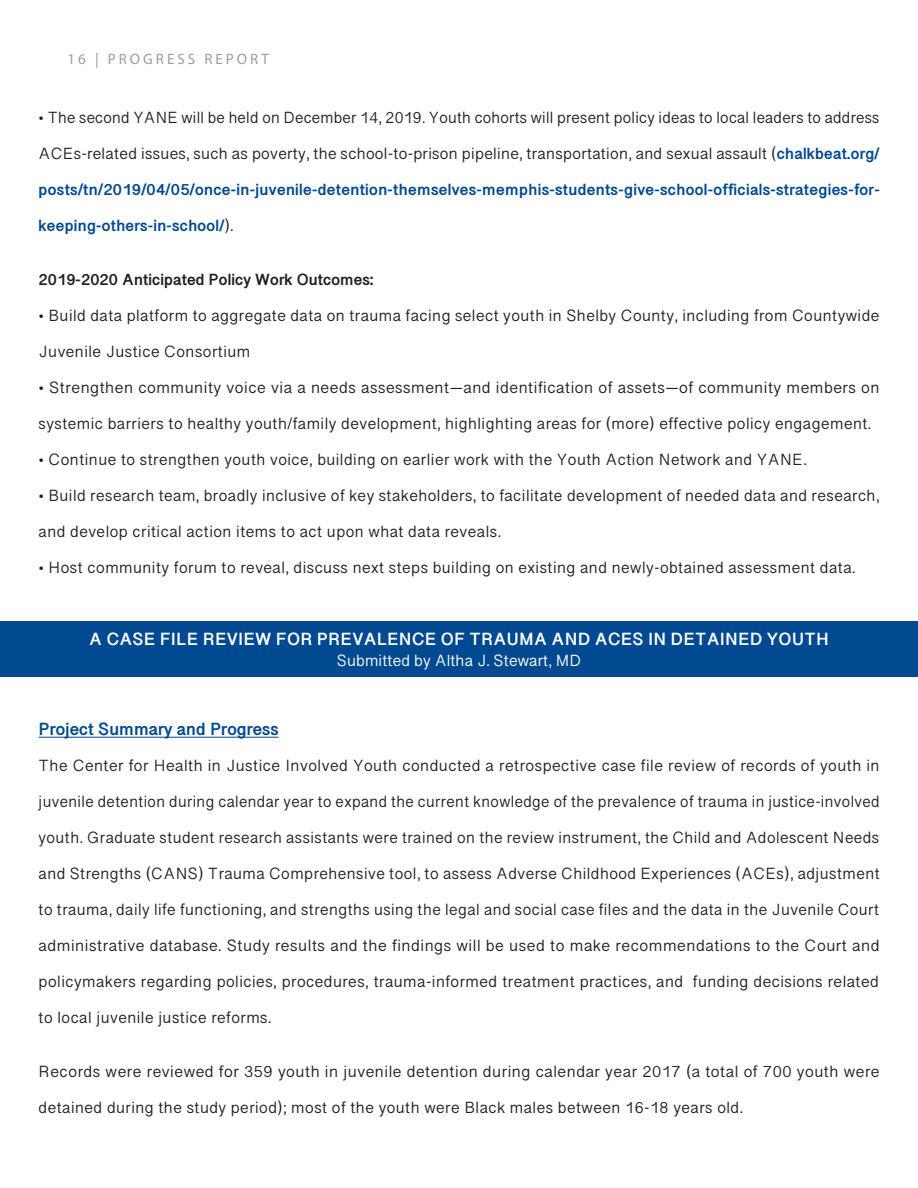
<style>
.page{position:relative;width:918px;height:1188px;background:#fff}
.page>*{position:absolute;margin:0;border:0;box-sizing:border-box;transform-origin:0 0}
.t1{font:700 18px "Myanmar Sangam MN";letter-spacing:.01em;color:#fff}
.t2{font:700 18px "Myanmar Sangam MN";letter-spacing:.01em;color:#014990}
.t3{font:16.5px/36px "Myanmar Sangam MN";letter-spacing:.03em;color:#231f20}
.t4{font:700 16.5px "Myanmar Sangam MN";letter-spacing:.01em;color:#231f20}
.t5{font:16.5px "Myanmar Sangam MN";letter-spacing:.01em;color:#fff}
.t6{font:15px "Myriad Pro";letter-spacing:.2em;color:#9a9c9e}
.s1{font-weight:700;color:#014990}
</style>
<div class="page">
<hr style="left:39px;top:737px;width:240px;height:1px;background:#014990">
<div style="left:0;top:621px;width:918px;height:55px;background:#014990"></div>
<p class="t6" style="left:68px;top:49px;width:203px">16 | PROGRESS REPORT</p>
<p class="t3" style="left:39px;top:99px;width:843px;text-align:justify">• The second YANE will be held on December 14, 2019. Youth cohorts will present policy ideas to local leaders to address ACEs-related issues, such as poverty, the school-to-prison pipeline, transportation, and sexual assault (<span class="s1">chalkbeat.org/ posts/tn/2019/04/05/once-in-juvenile-detention-themselves-memphis-students-give-school-officials-strategies-for&shy;keeping-others-in-school/</span>).</p>
<p class="t4" style="left:39px;top:270px;width:336px">2019-2020 Anticipated Policy Work Outcomes:</p>
<p class="t3" style="left:39px;top:297px;width:842px">• Build data platform to aggregate data on trauma facing select youth in Shelby County, including from Countywide<br>Juvenile Justice Consortium</p>
<p class="t3" style="left:39px;top:369px;width:842px">• Strengthen community voice via a needs assessment—and identification of assets—of community members on systemic barriers to healthy youth/family development, highlighting areas for (more) effective policy engagement.</p>
<p class="t3" style="left:39px;top:441px;width:769px">• Continue to strengthen youth voice, building on earlier work with the Youth Action Network and YANE.</p>
<p class="t3" style="left:39px;top:477px;width:842px">• Build research team, broadly inclusive of key stakeholders, to facilitate development of needed data and research, and develop critical action items to act upon what data reveals.</p>
<p class="t3" style="left:39px;top:549px;width:818px">• Host community forum to reveal, discuss next steps building on existing and newly-obtained assessment data.</p>
<p class="t1" style="left:89px;top:628px;width:741px">A CASE FILE REVIEW FOR PREVALENCE OF TRAUMA AND ACES IN DETAINED YOUTH</p>
<p class="t5" style="left:337px;top:651px;width:246px">Submitted by Altha J. Stewart, MD</p>
<p class="t2" style="left:39px;top:718px;width:241px">Project Summary and Progress</p>
<p class="t3" style="left:39px;top:747px;width:843px;text-align:justify">The Center for Health in Justice Involved Youth conducted a retrospective case file review of records of youth in juvenile detention during calendar year to expand the current knowledge of the prevalence of trauma in justice-involved youth. Graduate student research assistants were trained on the review instrument, the Child and Adolescent Needs and Strengths (CANS) Trauma Comprehensive tool, to assess Adverse Childhood Experiences (ACEs), adjustment to trauma, daily life functioning, and strengths using the legal and social case files and the data in the Juvenile Court administrative database. Study results and the findings will be used to make recommendations to the Court and policymakers regarding policies, procedures, trauma-informed treatment practices, and funding decisions related to local juvenile justice reforms.</p>
<p class="t3" style="left:39px;top:1053px;width:843px">Records were reviewed for 359 youth in juvenile detention during calendar year 2017 (a total of 700 youth were detained during the study period); most of the youth were Black males between 16-18 years old.</p>
</div>
